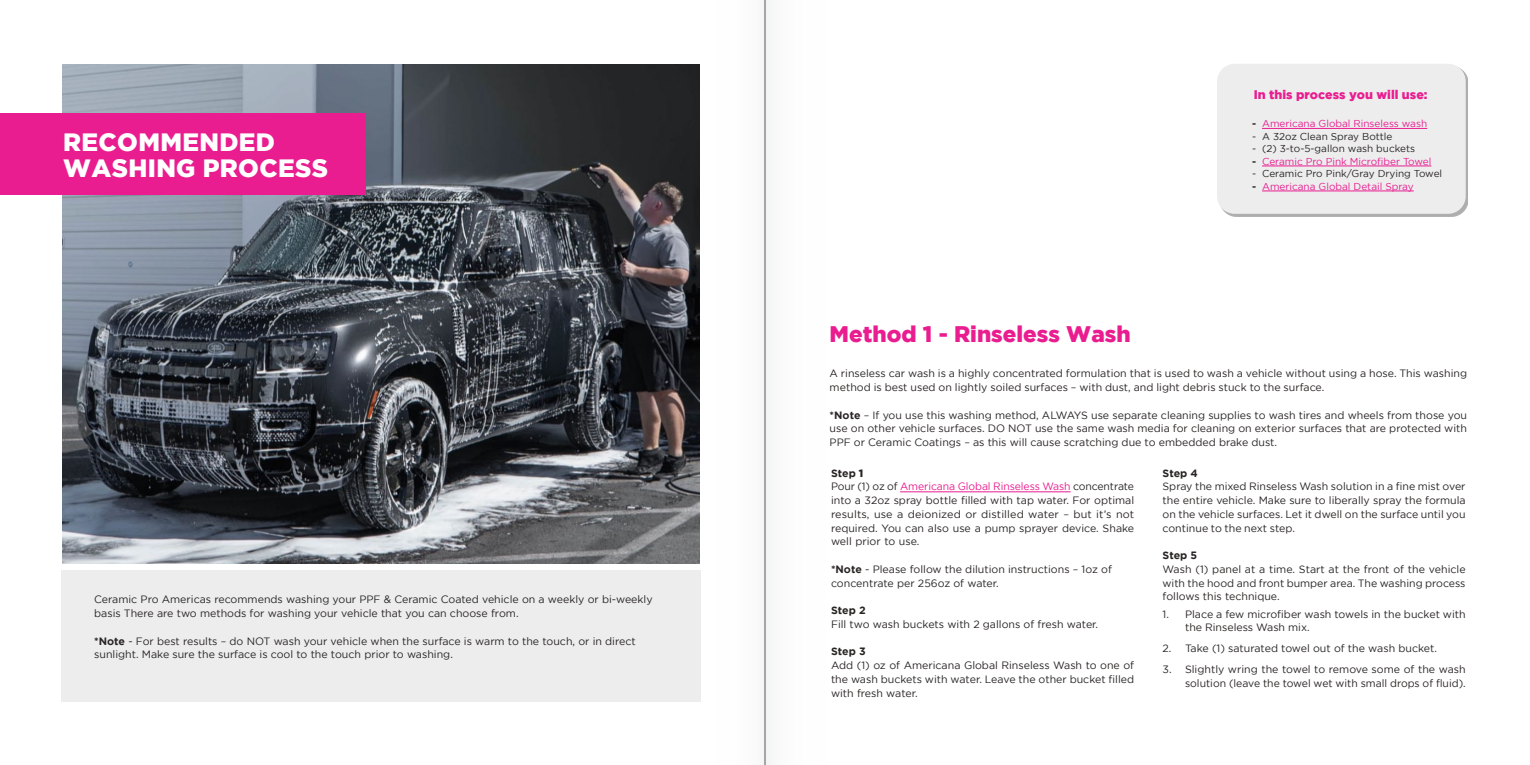
<style>
.page{position:relative;width:1530px;height:765px;background:#fff}
.page>*{position:absolute;margin:0;border:0;box-sizing:border-box;transform-origin:0 0}
.t1{font:900 25px/26.2px "Gotham";letter-spacing:.015em;color:#fff}
.t2{font:900 22.5px "Gotham";color:#e91d8f}
.t3{font:900 12.5px "Gotham";color:#e91d8f}
.t4{font:10.62px/13.8px "Gotham";color:#292424}
.t5{font:700 10.62px "Gotham";color:#292424}
.t6{font:10px "Gotham";color:#e91d8f}
.t7{font:10px "Gotham";color:#292424}
.s1{font-weight:700}
.s2{font-weight:700;color:#292424}
.s3{font-weight:900}
.s4{color:#e91d8f}
</style>
<div class="page">
<hr style="left:765px;top:0;width:1px;height:765px;background:#58595b">
<hr style="left:900px;top:492px;width:171px;height:1px;background:#e91d8f">
<img style="left:62px;top:64px;width:638px;height:500px">
<div style="left:0;top:113px;width:366px;height:81px;background:#e91d8f"></div>
<div style="left:61px;top:570px;width:640px;height:132px;background:#ededee"></div>
<div style="left:1219px;top:66px;width:249px;height:151px;background:#000;opacity:.32"></div>
<div style="left:1217px;top:64px;width:249px;height:150px;background:#ededee;border-radius:18px"></div>
<hr style="left:1262px;top:128px;width:165px;height:1px;background:#e91d8f">
<hr style="left:1262px;top:166px;width:169px;height:1px;background:#e91d8f">
<hr style="left:1262px;top:191px;width:152px;height:1px;background:#e91d8f">
<h1 class="t1" style="left:63px;top:128px;width:266px">RECOMMENDED<br>WASHING PROCESS</h1>
<p class="t4" style="left:94px;top:593px;width:560px">Ceramic Pro Americas recommends washing your PPF &amp; Ceramic Coated vehicle on a weekly or bi-weekly basis There are two methods for washing your vehicle that you can choose from.</p>
<p class="t4" style="left:94px;top:634px;width:543px"><span class="s1">*Note</span> - For best results – do NOT wash your vehicle when the surface is warm to the touch, or in direct sunlight. Make sure the surface is cool to the touch prior to washing.</p>
<p class="t3" style="left:1254px;top:87px;width:175px">In this process you will use:</p>
<p class="t6" style="left:1252px;top:118px;width:177px"><span class="s2">-</span> Americana Global Rinseless wash</p>
<p class="t7" style="left:1252px;top:131px;width:142px">- A 32oz Clean Spray Bottle</p>
<p class="t7" style="left:1252px;top:143px;width:165px">- (2) 3-to-5-gallon wash buckets</p>
<p class="t6" style="left:1252px;top:156px;width:181px"><span class="s2">-</span> Ceramic Pro Pink Microfiber Towel</p>
<p class="t7" style="left:1252px;top:168px;width:192px">- Ceramic Pro Pink/Gray Drying Towel</p>
<p class="t6" style="left:1252px;top:181px;width:163px"><span class="s2">-</span> Americana Global Detail Spray</p>
<h2 class="t2" style="left:830px;top:321px;width:302px">Method 1 - Rinseless Wash</h2>
<p class="t4" style="left:830px;top:367px;width:639px">A rinseless car wash is a highly concentrated formulation that is used to wash a vehicle without using a hose. This washing method is best used on lightly soiled surfaces – with dust, and light debris stuck to the surface.</p>
<p class="t4" style="left:830px;top:408px;width:639px;text-align:justify"><span class="s1">*Note</span> – If you use this washing method, ALWAYS use separate cleaning supplies to wash tires and wheels from those you use on other vehicle surfaces. DO NOT use the same wash media for cleaning on exterior surfaces that are protected with PPF or Ceramic Coatings – as this will cause scratching due to embedded brake dust.</p>
<p class="t4" style="left:831px;top:466px;width:305px"><span class="s1">Step</span> <span class="s3">1<br></span>Pour (1) oz of <span class="s4">Americana Global Rinseless Wash</span> concentrate into a 32oz spray bottle filled with tap water. For optimal results, use a deionized or distilled water – but it’s not required. You can also use a pump sprayer device. Shake well prior to use.</p>
<p class="t4" style="left:831px;top:562px;width:282px"><span class="s1">*Note</span> - Please follow the dilution instructions – 1oz of concentrate per 256oz of water.</p>
<p class="t5" style="left:831px;top:604px;width:36px">Step 2</p>
<p class="t4" style="left:831px;top:617px;width:269px">Fill two wash buckets with 2 gallons of fresh water.</p>
<p class="t5" style="left:831px;top:646px;width:36px">Step 3</p>
<p class="t4" style="left:831px;top:658px;width:305px;text-align:justify">Add (1) oz of Americana Global Rinseless Wash to one of the wash buckets with water. Leave the other bucket filled with fresh water.</p>
<p class="t5" style="left:1163px;top:467px;width:37px">Step 4</p>
<p class="t4" style="left:1163px;top:480px;width:305px;text-align:justify">Spray the mixed Rinseless Wash solution in a fine mist over the entire vehicle. Make sure to liberally spray the formula on the vehicle surfaces. Let it dwell on the surface until you continue to the next step.</p>
<p class="t5" style="left:1163px;top:549px;width:36px">Step 5</p>
<p class="t4" style="left:1163px;top:562px;width:305px;text-align:justify">Wash (1) panel at a time. Start at the front of the vehicle with the hood and front bumper area. The washing process follows this technique.</p>
<p class="t4" style="left:1185px;top:607px;width:282px;text-indent:-23px">1. Place a few microfiber wash towels in the bucket with the Rinseless Wash mix.</p>
<p class="t4" style="left:1163px;top:642px;width:276px">2. Take (1) saturated towel out of the wash bucket.</p>
<p class="t4" style="left:1163px;top:662px;width:305px;text-align:right">3. Slightly wring the towel to remove some of the wash solution (leave the towel wet with small drops of fluid).</p>
</div>
